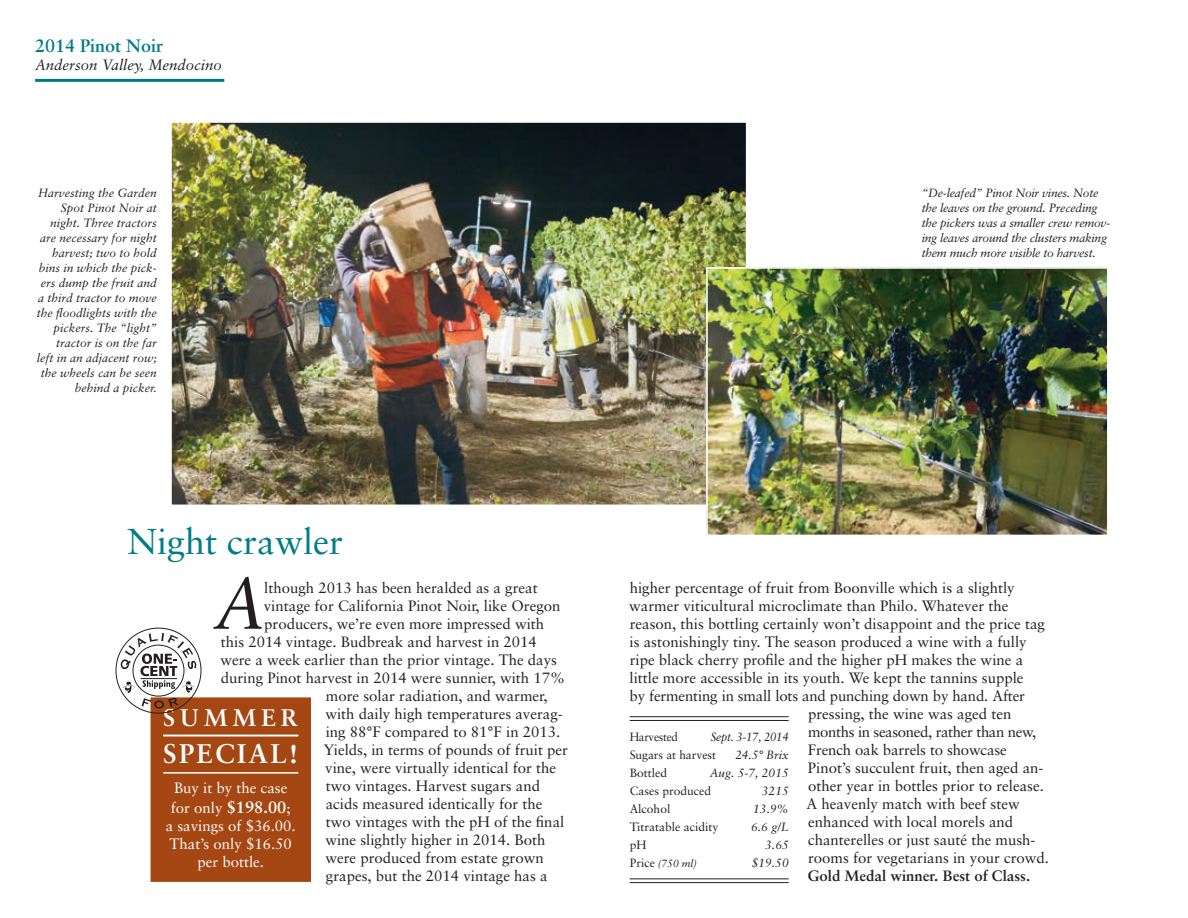
<style>
.page{position:relative;width:1188px;height:918px;background:#fff}
.page>*{position:absolute;margin:0;border:0;box-sizing:border-box;transform-origin:0 0}
.t1{font:italic 73.2px "Sabon";color:#231f20}
.t2{font:36px "Sabon";color:#007c89}
.t3{font:700 27px "Sabon";letter-spacing:.085em;color:#fff}
.t4{font:700 24px "Sabon";letter-spacing:.205em;color:#fff}
.t5{font:700 18px "Sabon";color:#007c89}
.t6{font:15px "Sabon";color:#231f20}
.t7{font:15px/18px "Sabon";color:#fff}
.t8{font:15px "Sabon";letter-spacing:-.025em;color:#231f20}
.t9{font:700 15px "Sabon";color:#231f20}
.t10{font:italic 15px "Sabon";color:#231f20}
.t11{font:italic 12px/15px "Sabon";color:#231f20;text-align:right}
.t12{font:italic 12px/15px "Sabon";letter-spacing:-.02em;color:#231f20}
.t13{font:12px "Sabon";color:#231f20}
.t14{font:italic 12px "Sabon";letter-spacing:-.02em;color:#231f20;scale:.95 1}
.t15{font:12px "Sabon";letter-spacing:-.02em;color:#231f20;scale:.95 1}
.t16{font:italic 10.5px "Sabon";color:#231f20}
.s1{font-weight:700;font-size:16.5px}
.s2{font-style:normal;font-size:12px}
</style>
<div class="page">
<hr style="left:35px;top:79px;width:189px;height:3px;background:#007c89">
<img style="left:173px;top:124px;width:571px;height:379px">
<div style="left:170px;top:121px;width:577px;height:385px;border:2px solid #fff"></div>
<hr style="left:630px;top:716px;width:159px;height:1px;background:#231f20">
<hr style="left:630px;top:720px;width:159px;height:1px;background:#231f20">
<hr style="left:630px;top:878px;width:159px;height:1px;background:#231f20">
<hr style="left:630px;top:882px;width:159px;height:1px;background:#231f20">
<img style="left:709px;top:270px;width:397px;height:263px">
<div style="left:706px;top:267px;width:403px;height:269px;border:2px solid #fff"></div>
<div style="left:149px;top:696px;width:164px;height:187px;background:#a44713;border:2px solid #fff"></div>
<hr style="left:163px;top:735px;width:135px;height:1px;background:#fff">
<hr style="left:163px;top:772px;width:135px;height:2px;background:#fff">
<svg style="left:115px;top:627px;width:87px;height:87px"></svg>
<p class="t5" style="left:35px;top:34px;width:130px">2014 Pinot Noir</p>
<p class="t10" style="left:35px;top:56px;width:188px">Anderson Valley, Mendocino</p>
<p class="t11" style="left:37px;top:186px;width:122px">Harvesting the Garden<br>Spot Pinot Noir at night. Three tractors are necessary for night harvest; two to hold bins in which the pick&shy;ers dump the fruit and a third tractor to move the floodlights with the pickers. The “light” tractor is on the far left in an adjacent row; the wheels can be seen behind a picker.</p>
<p class="t12" style="left:922px;top:185px;width:190px">“De-leafed” Pinot Noir vines. Note the leaves on the ground. Preceding the pickers was a smaller crew remov&shy;ing leaves around the clusters making them much more visible to harvest.</p>
<h2 class="t2" style="left:127px;top:520px;width:217px">Night crawler</h2>
<h1 class="t1" style="left:213px;top:561px;width:54px">A</h1>
<p class="t6" style="left:264px;top:579px;width:275px">lthough 2013 has been heralded as a great</p>
<p class="t6" style="left:264px;top:597px;width:298px">vintage for California Pinot Noir, like Oregon</p>
<p class="t6" style="left:264px;top:615px;width:282px">producers, we’re even more impressed with</p>
<p class="t6" style="left:221px;top:633px;width:317px">this 2014 vintage. Budbreak and harvest in 2014</p>
<p class="t6" style="left:220px;top:651px;width:338px">were a week earlier than the prior vintage. The days</p>
<p class="t6" style="left:221px;top:669px;width:346px">during Pinot harvest in 2014 were sunnier, with 17%</p>
<p class="t6" style="left:326px;top:687px;width:223px">more solar radiation, and warmer,</p>
<p class="t6" style="left:325px;top:705px;width:239px">with daily high temperatures averag-</p>
<p class="t6" style="left:326px;top:723px;width:236px">ing 88°F compared to 81°F in 2013.</p>
<p class="t6" style="left:324px;top:741px;width:246px">Yields, in terms of pounds of fruit per</p>
<p class="t6" style="left:325px;top:759px;width:232px">vine, were virtually identical for the</p>
<p class="t6" style="left:326px;top:777px;width:216px">two vintages. Harvest sugars and</p>
<p class="t6" style="left:326px;top:795px;width:218px">acids measured identically for the</p>
<p class="t6" style="left:326px;top:813px;width:240px">two vintages with the pH of the final</p>
<p class="t6" style="left:325px;top:831px;width:222px">wine slightly higher in 2014. Both</p>
<p class="t6" style="left:325px;top:849px;width:220px">were produced from estate grown</p>
<p class="t6" style="left:326px;top:867px;width:223px">grapes, but the 2014 vintage has a</p>
<h3 class="t4" style="left:163px;top:703px;width:137px">SUMMER</h3>
<h3 class="t3" style="left:163px;top:737px;width:136px">SPECIAL!</h3>
<p class="t7" style="left:171px;top:778px;width:121px;line-height:19.8px">Buy it by the case for only <span class="s1">$198.00</span>;</p>
<p class="t7" style="left:166px;top:817px;width:132px;text-align:center">a savings of $36.00.<br>That’s only $16.50 per bottle.</p>
<p class="t6" style="left:630px;top:579px;width:387px">higher percentage of fruit from Boonville which is a slightly</p>
<p class="t6" style="left:629px;top:597px;width:381px">warmer viticultural microclimate than Philo. Whatever the</p>
<p class="t6" style="left:630px;top:615px;width:417px">reason, this bottling certainly won’t disappoint and the price tag</p>
<p class="t6" style="left:630px;top:633px;width:399px">is astonishingly tiny. The season produced a wine with a fully</p>
<p class="t6" style="left:630px;top:651px;width:395px">ripe black cherry profile and the higher pH makes the wine a</p>
<p class="t6" style="left:630px;top:669px;width:395px">little more accessible in its youth. We kept the tannins supple</p>
<p class="t6" style="left:630px;top:687px;width:397px">by fermenting in small lots and punching down by hand. After</p>
<p class="t6" style="left:808px;top:705px;width:205px">pressing, the wine was aged ten</p>
<p class="t8" style="left:808px;top:723px;width:230px">months in seasoned, rather than new,</p>
<p class="t6" style="left:808px;top:741px;width:201px">French oak barrels to showcase</p>
<p class="t6" style="left:808px;top:759px;width:237px">Pinot’s succulent fruit, then aged an-</p>
<p class="t6" style="left:808px;top:777px;width:237px">other year in bottles prior to release.</p>
<p class="t6" style="left:806px;top:795px;width:215px">A heavenly match with beef stew</p>
<p class="t6" style="left:808px;top:813px;width:207px">enhanced with local morels and</p>
<p class="t6" style="left:808px;top:831px;width:229px">chanterelles or just sauté the mush-</p>
<p class="t6" style="left:808px;top:849px;width:242px">rooms for vegetarians in your crowd.</p>
<p class="t9" style="left:808px;top:867px;width:224px">Gold Medal winner. Best of Class.</p>
<p class="t15" style="left:630px;top:729px;width:52px">Harvested</p>
<p class="t14" style="left:711px;top:729px;width:84px">Sept. 3-17, 2014</p>
<p class="t13" style="left:630px;top:747px;width:88px">Sugars at harvest</p>
<p class="t11" style="left:735px;top:747px;width:55px">24.5° Brix</p>
<p class="t13" style="left:630px;top:765px;width:39px">Bottled</p>
<p class="t11" style="left:710px;top:765px;width:80px">Aug. 5-7, 2015</p>
<p class="t13" style="left:630px;top:783px;width:83px">Cases produced</p>
<p class="t11" style="left:762px;top:783px;width:28px">3215</p>
<p class="t13" style="left:630px;top:801px;width:42px">Alcohol</p>
<p class="t11" style="left:753px;top:801px;width:37px">13.9%</p>
<p class="t13" style="left:630px;top:819px;width:90px">Titratable acidity</p>
<p class="t11" style="left:751px;top:819px;width:39px">6.6 g/L</p>
<p class="t13" style="left:630px;top:837px;width:18px">pH</p>
<p class="t11" style="left:765px;top:837px;width:25px">3.65</p>
<p class="t16" style="left:630px;top:857px;width:69px"><span class="s2">Price</span> (750 ml)</p>
<p class="t11" style="left:752px;top:855px;width:38px">$19.50</p>
</div>
